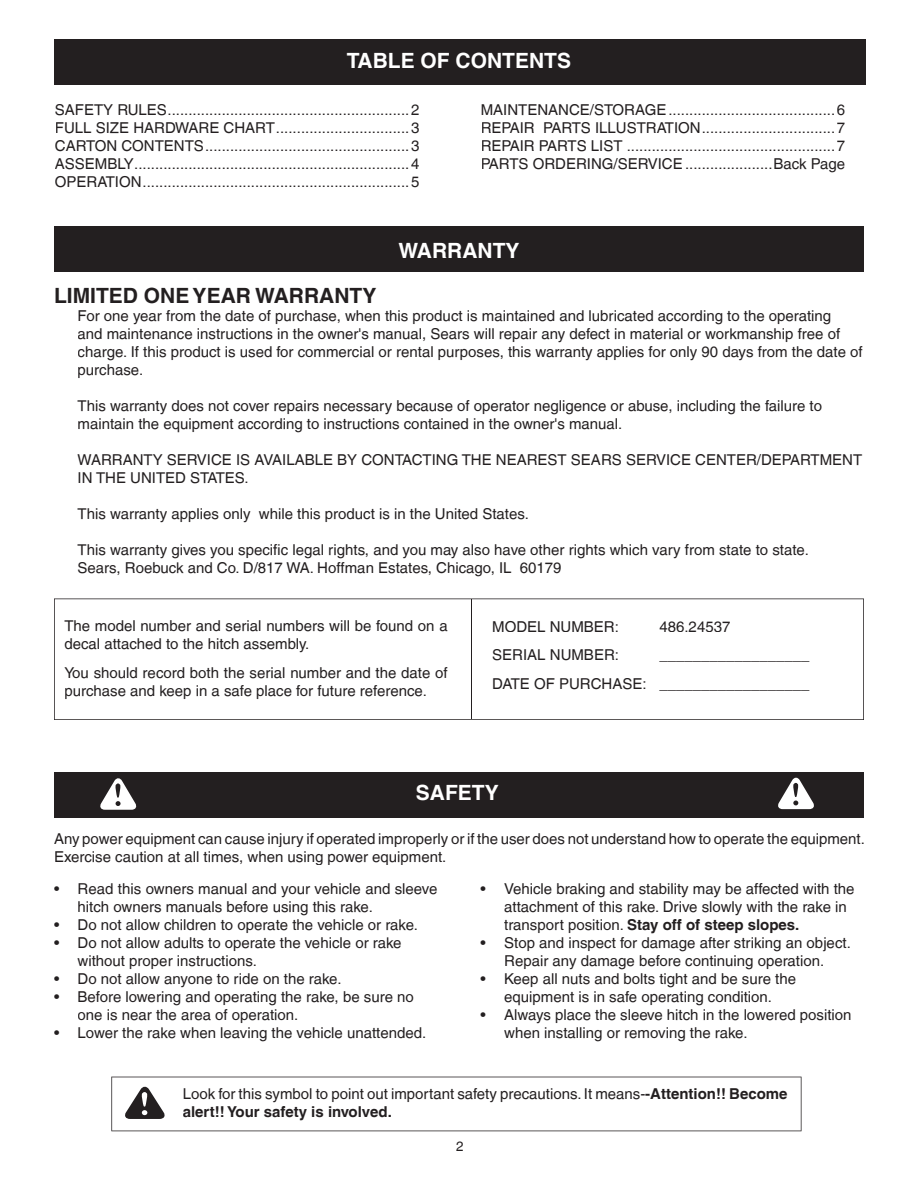
<style>
.page{position:relative;width:918px;height:1188px;background:#fff}
.page>*{position:absolute;margin:0;border:0;box-sizing:border-box;transform-origin:0 0}
.t1{font:700 21px "Helvetica";color:#fff}
.t2{font:700 21px "Helvetica";color:#231f20}
.t3{font:15px/18px "Helvetica";color:#231f20}
.t4{font:13.5px "Helvetica";color:#231f20}
.s1{font-weight:700}
</style>
<div class="page">
<div style="left:54px;top:772px;width:810px;height:45px;background:#231f20"></div>
<svg style="left:100px;top:778px;width:37px;height:32px"></svg>
<svg style="left:778px;top:777px;width:36px;height:32px"></svg>
<svg style="left:111px;top:1077px;width:691px;height:54px"></svg>
<div style="left:54px;top:39px;width:812px;height:46px;background:#231f20"></div>
<svg style="left:54px;top:598px;width:810px;height:122px"></svg>
<hr style="left:472px;top:599px;width:1px;height:120px;background:#231f20">
<div style="left:54px;top:226px;width:810px;height:46px;background:#231f20"></div>
<h1 class="t1" style="left:347px;top:47px;width:226px">TABLE OF CONTENTS</h1>
<p class="t3" style="left:55px;top:101px;width:366px;text-align:justify">SAFETY RULES ..........................................................2<br>FULL SIZE HARDWARE CHART ................................3<br>CARTON CONTENTS .................................................3<br>ASSEMBLY ..................................................................4<br>OPERATION ................................................................5</p>
<p class="t3" style="left:481px;top:101px;width:366px;text-align:justify">MAINTENANCE/STORAGE ........................................6<br>REPAIR PARTS ILLUSTRATION ................................7<br>REPAIR PARTS LIST ..................................................7<br>PARTS ORDERING/SERVICE .....................Back Page</p>
<h1 class="t1" style="left:398px;top:237px;width:123px">WARRANTY</h1>
<h1 class="t2" style="left:54px;top:283px;width:324px">LIMITED ONE YEAR WARRANTY</h1>
<p class="t3" style="left:78px;top:307px;width:787px">For one year from the date of purchase, when this product is maintained and lubricated according to the operating<br>and maintenance instructions in the owner's manual, Sears will repair any defect in material or workmanship free of charge. If this product is used for commercial or rental purposes, this warranty applies for only 90 days from the date of purchase.</p>
<p class="t3" style="left:78px;top:397px;width:746px">This warranty does not cover repairs necessary because of operator negligence or abuse, including the failure to maintain the equipment according to instructions contained in the owner's manual.</p>
<p class="t3" style="left:78px;top:451px;width:786px">WARRANTY SERVICE IS AVAILABLE BY CONTACTING THE NEAREST SEARS SERVICE CENTER/DEPARTMENT<br>IN THE UNITED STATES.</p>
<p class="t3" style="left:78px;top:505px;width:453px">This warranty applies only while this product is in the United States.</p>
<p class="t3" style="left:78px;top:541px;width:733px">This warranty gives you specific legal rights, and you may also have other rights which vary from state to state.<br>Sears, Roebuck and Co. D/817 WA. Hoffman Estates, Chicago, IL 60179</p>
<p class="t3" style="left:64px;top:617px;width:385px">The model number and serial numbers will be found on a decal attached to the hitch assembly.</p>
<p class="t3" style="left:64px;top:664px;width:385px">You should record both the serial number and the date of purchase and keep in a safe place for future reference.</p>
<p class="t3" style="left:492px;top:617px;width:128px">MODEL NUMBER:</p>
<p class="t3" style="left:659px;top:617px;width:72px">486.24537</p>
<p class="t3" style="left:492px;top:646px;width:128px">SERIAL NUMBER:</p>
<p class="t3" style="left:492px;top:641px;width:319px;line-height:28.8px;text-align:right">__________________<br>DATE OF PURCHASE: __________________</p>
<h1 class="t1" style="left:416px;top:780px;width:84px">SAFETY</h1>
<p class="t3" style="left:54px;top:829px;width:812px">Any power equipment can cause injury if operated improperly or if the user does not understand how to operate the equipment.<br>Exercise caution at all times, when using power equipment.</p>
<p class="t3" style="left:78px;top:880px;width:361px;text-indent:-24px">• Read this owners manual and your vehicle and sleeve hitch owners manuals before using this rake.</p>
<p class="t3" style="left:54px;top:916px;width:366px">• Do not allow children to operate the vehicle or rake.</p>
<p class="t3" style="left:78px;top:934px;width:325px;text-indent:-24px">• Do not allow adults to operate the vehicle or rake without proper instructions.</p>
<p class="t3" style="left:54px;top:970px;width:289px">• Do not allow anyone to ride on the rake.</p>
<p class="t3" style="left:78px;top:988px;width:338px;text-indent:-24px">• Before lowering and operating the rake, be sure no one is near the area of operation.</p>
<p class="t3" style="left:54px;top:1024px;width:374px">• Lower the rake when leaving the vehicle unattended.</p>
<p class="t3" style="left:504px;top:880px;width:352px;text-indent:-24px">• Vehicle braking and stability may be affected with the attachment of this rake. Drive slowly with the rake in transport position. <span class="s1">Stay off of steep slopes.</span></p>
<p class="t3" style="left:481px;top:934px;width:372px;text-align:center">• Stop and inspect for damage after striking an object.<br>Repair any damage before continuing operation.</p>
<p class="t3" style="left:481px;top:970px;width:317px;text-align:center">• Keep all nuts and bolts tight and be sure the equipment is in safe operating condition.</p>
<p class="t3" style="left:504px;top:1006px;width:349px;text-indent:-24px">• Always place the sleeve hitch in the lowered position when installing or removing the rake.</p>
<p class="t3" style="left:183px;top:1085px;width:606px">Look for this symbol to point out important safety precautions. It means-<span class="s1">-Attention!! Become alert!! Your safety is involved.</span></p>
<p class="t4" style="left:456px;top:1139px;width:9px">2</p>
</div>
